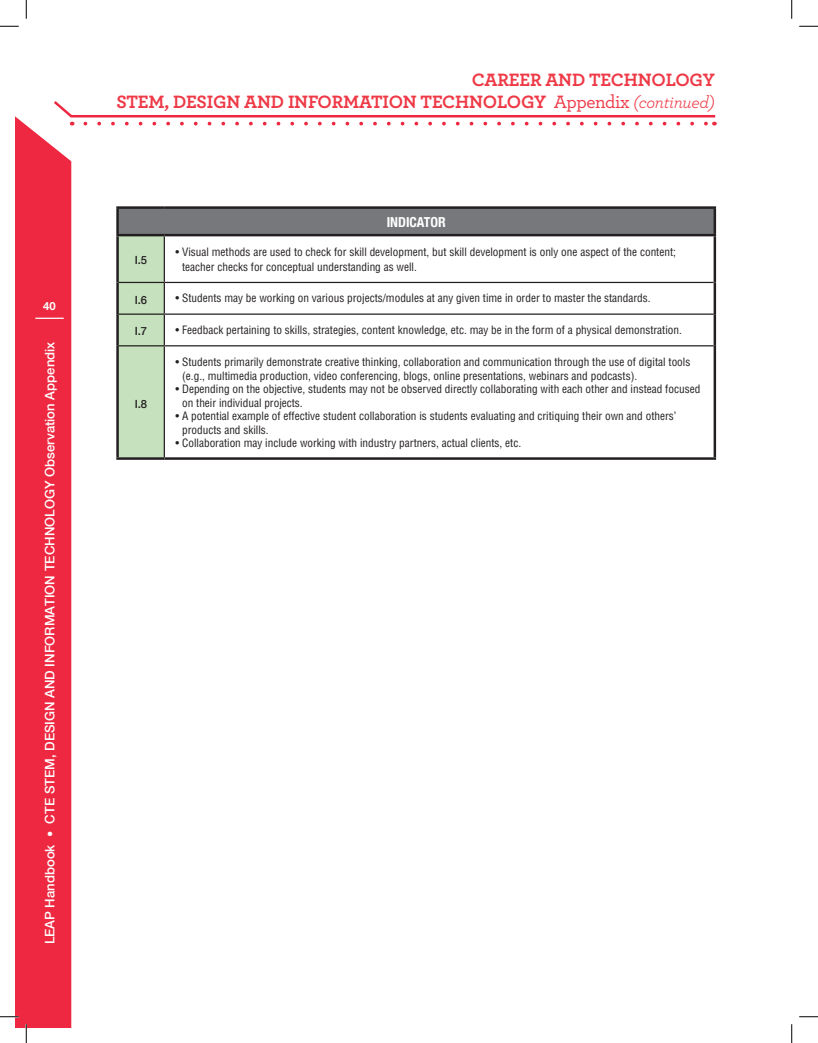
<style>
.page{position:relative;width:818px;height:1043px;background:#fff}
.page>*{position:absolute;margin:0;border:0;box-sizing:border-box;transform-origin:0 0}
.t1{font:700 18.75px "Archer";letter-spacing:-.01em;color:#ee3946}
.t2{font:700 condensed 13.75px "Helvetica Neue";color:#fff}
.t3{font:500 13.12px "Helvetica Neue";color:#fff}
.appendices_charts{font:condensed 11.25px/13.5px "Helvetica";color:#231f20}
.t4{font:500 11.25px "Helvetica Neue";color:#231f20}
.t5{font:700 11.25px "Helvetica Neue";color:#fff}
.s1{font-size:12.5px}
.s2{font-weight:500}
.s3{font-weight:400;font-style:italic;font-size:17.5px}
</style>
<div class="page">
<div style="left:15px;top:116px;width:56px;height:912px;background:#ed2840"></div>
<svg style="left:35px;top:318px;width:29px;height:1px"></svg>
<svg style="left:51px;top:101px;width:666px;height:24px"></svg>
<div style="left:118px;top:208px;width:596px;height:27px;background:#76787b"></div>
<div style="left:119px;top:236px;width:45px;height:221px;background:#c6e1be"></div>
<hr style="left:116px;top:236px;width:3px;height:46px;background:#231f20">
<hr style="left:713px;top:236px;width:3px;height:46px;background:#231f20">
<hr style="left:116px;top:282px;width:3px;height:32px;background:#231f20">
<hr style="left:713px;top:282px;width:3px;height:32px;background:#231f20">
<hr style="left:116px;top:314px;width:3px;height:32px;background:#231f20">
<hr style="left:713px;top:314px;width:3px;height:32px;background:#231f20">
<hr style="left:116px;top:346px;width:3px;height:111px;background:#231f20">
<hr style="left:713px;top:346px;width:3px;height:111px;background:#231f20">
<hr style="left:116px;top:457px;width:48px;height:3px;background:#231f20">
<hr style="left:164px;top:457px;width:552px;height:3px;background:#231f20">
<hr style="left:164px;top:236px;width:1px;height:46px;background:#231f20">
<hr style="left:119px;top:282px;width:45px;height:1px;background:#231f20">
<hr style="left:164px;top:282px;width:549px;height:1px;background:#231f20">
<hr style="left:164px;top:283px;width:1px;height:30px;background:#231f20">
<hr style="left:119px;top:313px;width:45px;height:2px;background:#231f20">
<hr style="left:164px;top:313px;width:549px;height:2px;background:#231f20">
<hr style="left:164px;top:315px;width:1px;height:30px;background:#231f20">
<hr style="left:119px;top:345px;width:45px;height:1px;background:#231f20">
<hr style="left:164px;top:345px;width:549px;height:1px;background:#231f20">
<hr style="left:164px;top:346px;width:1px;height:111px;background:#231f20">
<hr style="left:116px;top:206px;width:48px;height:3px;background:#231f20">
<hr style="left:116px;top:209px;width:3px;height:25px;background:#231f20">
<hr style="left:164px;top:206px;width:552px;height:3px;background:#231f20">
<hr style="left:713px;top:209px;width:3px;height:25px;background:#231f20">
<hr style="left:116px;top:234px;width:48px;height:2px;background:#231f20">
<hr style="left:164px;top:234px;width:552px;height:2px;background:#231f20">
<svg style="left:0;top:25px;width:19px;height:2px"></svg>
<svg style="left:799px;top:25px;width:19px;height:2px"></svg>
<svg style="left:0;top:1015px;width:19px;height:2px"></svg>
<svg style="left:799px;top:1016px;width:19px;height:1px"></svg>
<svg style="left:25px;top:0;width:2px;height:19px"></svg>
<svg style="left:25px;top:1024px;width:2px;height:18px"></svg>
<svg style="left:791px;top:0;width:1px;height:19px"></svg>
<svg style="left:791px;top:1024px;width:1px;height:18px"></svg>
<p class="t5" style="left:43px;top:298px;width:14px">40</p>
<p class="t3" style="left:39px;top:944px;width:604px;rotate:-90deg">LEAP Handbook <span class="s1">•</span> CTE STEM, DESIGN AND INFORMATION TECHNOLOGY Observation Appendix</p>
<p class="t1" style="left:472px;top:65px;width:244px">CAREER AND TECHNOLOGY</p>
<p class="t1" style="left:117px;top:86px;width:599px">STEM, DESIGN AND INFORMATION TECHNOLOGY <span class="s2">Appendix</span> <span class="s3">(continued)</span></p>
<p class="t2" style="left:386px;top:210px;width:61px">INDICATOR</p>
<p class="t4" style="left:135px;top:251px;width:14px">I.5</p>
<p class="appendices_charts" style="left:182px;top:244px;width:495px;line-height:15px;text-indent:-7px">• Visual methods are used to check for skill development, but skill development is only one aspect of the content; teacher checks for conceptual understanding as well.</p>
<p class="t4" style="left:135px;top:290px;width:14px">I.6</p>
<p class="appendices_charts" style="left:175px;top:291px;width:476px">• Students may be working on various projects/modules at any given time in order to master the standards.</p>
<p class="t4" style="left:135px;top:322px;width:14px">I.7</p>
<p class="appendices_charts" style="left:175px;top:323px;width:508px">• Feedback pertaining to skills, strategies, content knowledge, etc. may be in the form of a physical demonstration.</p>
<p class="t4" style="left:135px;top:394px;width:14px">I.8</p>
<p class="appendices_charts" style="left:182px;top:355px;width:509px;text-indent:-7px">• Students primarily demonstrate creative thinking, collaboration and communication through the use of digital tools (e.g., multimedia production, video conferencing, blogs, online presentations, webinars and podcasts).</p>
<p class="appendices_charts" style="left:182px;top:382px;width:519px;text-indent:-7px">• Depending on the objective, students may not be observed directly collaborating with each other and instead focused on their individual projects.</p>
<p class="appendices_charts" style="left:182px;top:409px;width:495px;text-indent:-7px">• A potential example of effective student collaboration is students evaluating and critiquing their own and others’ products and skills.</p>
<p class="appendices_charts" style="left:175px;top:436px;width:347px">• Collaboration may include working with industry partners, actual clients, etc.</p>
</div>
